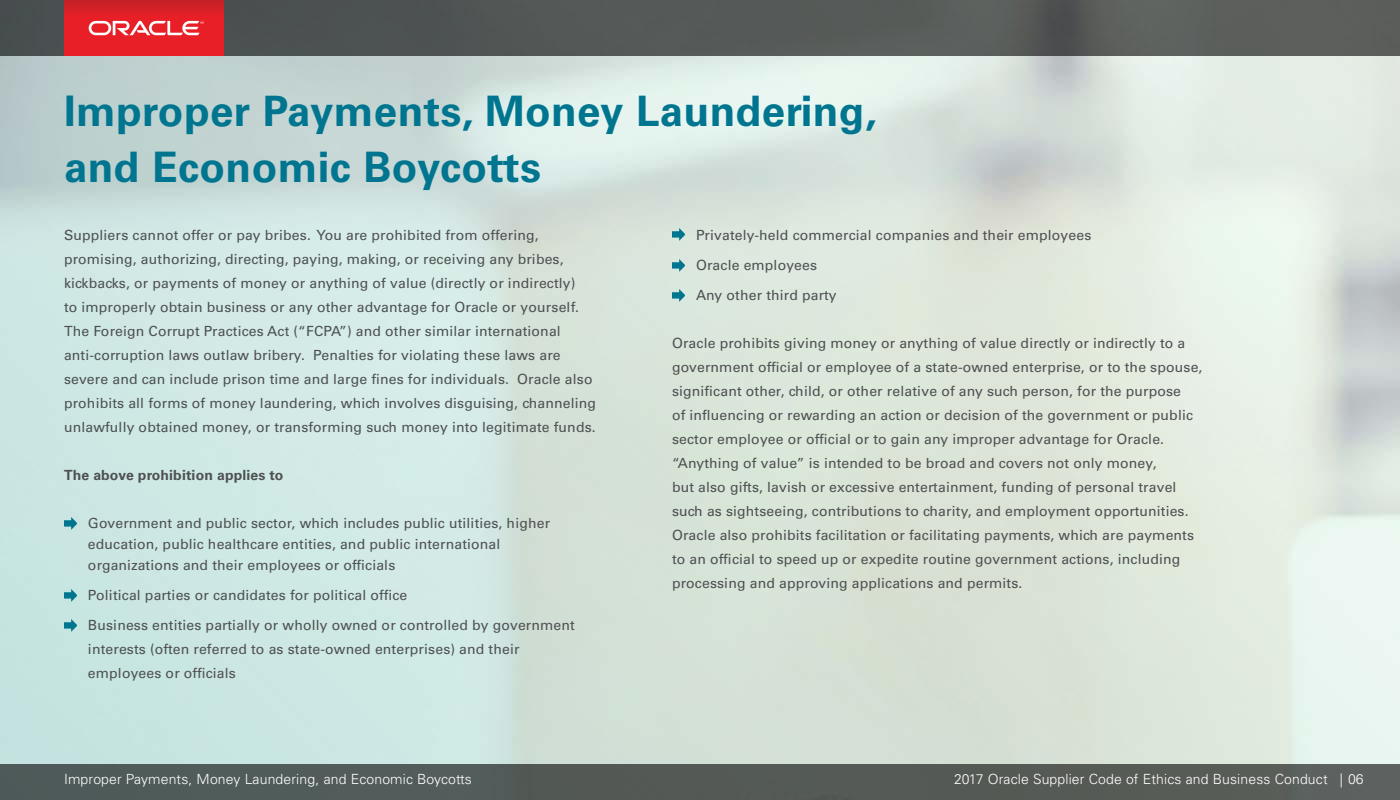
<style>
.page{position:relative;width:1400px;height:800px;background:#fff}
.page>*{position:absolute;margin:0;border:0;box-sizing:border-box;transform-origin:0 0}
.t1{font:700 42px/56px "Univers LT Std";letter-spacing:.01em;color:#00758f}
.t2{font:14px/24px "Univers LT Std";letter-spacing:.01em;color:#4e5052}
.t3{font:300 14px "Univers LT Std";letter-spacing:.01em;color:#fff}
.t4{font:700 14px "Univers LT Std";letter-spacing:.01em;color:#4e5052}
</style>
<div class="page">
<svg style="left:64px;top:517px;width:13px;height:13px"></svg>
<svg style="left:64px;top:589px;width:13px;height:13px"></svg>
<svg style="left:64px;top:619px;width:13px;height:13px"></svg>
<svg style="left:672px;top:228px;width:13px;height:13px"></svg>
<svg style="left:672px;top:259px;width:13px;height:13px"></svg>
<svg style="left:672px;top:289px;width:13px;height:13px"></svg>
<div style="left:0;top:764px;width:1400px;height:36px;background:#545a57"></div>
<div style="left:0;top:0;width:1400px;height:56px;background:#555a58"></div>
<svg style="left:64px;top:0;width:160px;height:56px;background:#e02027"></svg>
<svg style="left:89px;top:21px;width:115px;height:14px;background:#f1787d"></svg>
<h1 class="t1" style="left:64px;top:84px;width:814px">Improper Payments, Money Laundering, and Economic Boycotts</h1>
<p class="t2" style="left:64px;top:223px;width:534px">Suppliers cannot offer or pay bribes. You are prohibited from offering, promising, authorizing, directing, paying, making, or receiving any bribes, kickbacks, or payments of money or anything of value (directly or indirectly)<br>to improperly obtain business or any other advantage for Oracle or yourself.<br>The Foreign Corrupt Practices Act (“FCPA”) and other similar international anti-corruption laws outlaw bribery. Penalties for violating these laws are severe and can include prison time and large fines for individuals. Oracle also prohibits all forms of money laundering, which involves disguising, channeling unlawfully obtained money, or transforming such money into legitimate funds.</p>
<p class="t4" style="left:64px;top:467px;width:221px">The above prohibition applies to</p>
<p class="t2" style="left:88px;top:513px;width:464px;line-height:21px">Government and public sector, which includes public utilities, higher education, public healthcare entities, and public international organizations and their employees or officials</p>
<p class="t2" style="left:88px;top:580px;width:488px;line-height:30px">Political parties or candidates for political office<br>Business entities partially or wholly owned or controlled by government</p>
<p class="t2" style="left:88px;top:637px;width:433px">interests (often referred to as state-owned enterprises) and their employees or officials</p>
<p class="t2" style="left:696px;top:220px;width:397px;line-height:30px">Privately-held commercial companies and their employees<br>Oracle employees<br>Any other third party</p>
<p class="t2" style="left:672px;top:331px;width:532px">Oracle prohibits giving money or anything of value directly or indirectly to a government official or employee of a state-owned enterprise, or to the spouse, significant other, child, or other relative of any such person, for the purpose<br>of influencing or rewarding an action or decision of the government or public sector employee or official or to gain any improper advantage for Oracle. “Anything of value” is intended to be broad and covers not only money,<br>but also gifts, lavish or excessive entertainment, funding of personal travel such as sightseeing, contributions to charity, and employment opportunities.<br>Oracle also prohibits facilitation or facilitating payments, which are payments to an official to speed up or expedite routine government actions, including processing and approving applications and permits.</p>
<p class="t3" style="left:64px;top:771px;width:409px">Improper Payments, Money Laundering, and Economic Boycotts</p>
<p class="t3" style="left:954px;top:771px;width:411px">2017 Oracle Supplier Code of Ethics and Business Conduct | 06</p>
</div>
